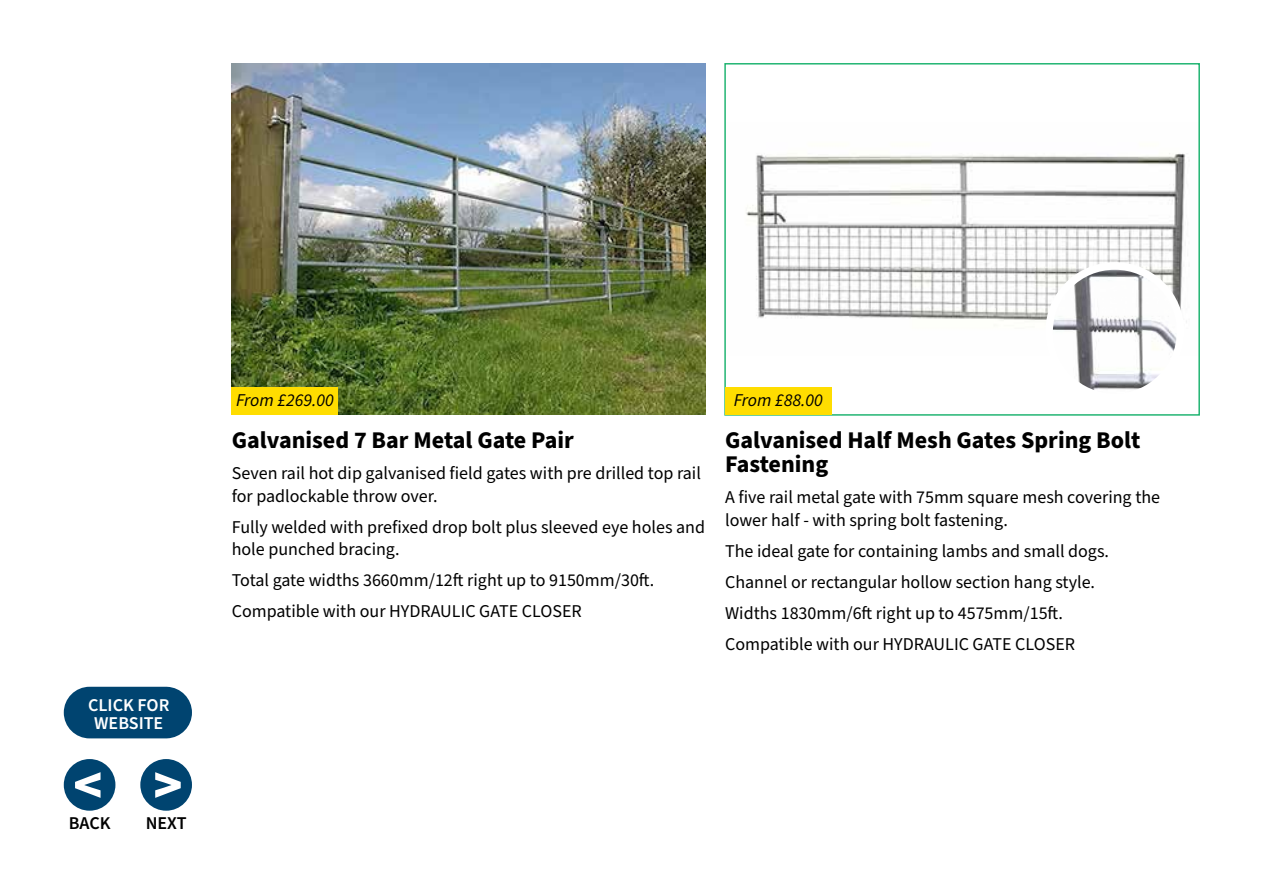
<style>
.page{position:relative;width:1263px;height:893px;background:#fff}
.page>*{position:absolute;margin:0;border:0;box-sizing:border-box;transform-origin:0 0}
.t1{font:700 24px/24px "Source Sans Pro";color:#000}
.t2{font:18px/31px "Source Sans Pro";color:#000}
.t3{font:italic 18px "Source Sans Pro";color:#000}
.t4{font:600 18px/18px "Source Sans Pro";color:#fff;text-align:center}
.t5{font:600 18px "Source Sans Pro";color:#000}
</style>
<div class="page">
<img style="left:232px;top:64px;width:474px;height:351px">
<img style="left:746px;top:153px;width:441px;height:169px">
<div style="left:724px;top:63px;width:476px;height:353px;border:2px solid #22b573"></div>
<div style="left:232px;top:387px;width:106px;height:28px;background:#fd0"></div>
<div style="left:725px;top:387px;width:106px;height:28px;background:#fd0"></div>
<img style="left:1049px;top:266px;width:131px;height:131px;border-radius:66px">
<div style="left:1045px;top:262px;width:139px;height:139px;border:8px solid #fff;border-radius:50%"></div>
<div style="left:64px;top:759px;width:51px;height:52px;background:#004470;border-radius:50%"></div>
<div style="left:140px;top:759px;width:52px;height:52px;background:#004470;border-radius:50%"></div>
<svg style="left:75px;top:772px;width:26px;height:26px"></svg>
<svg style="left:155px;top:772px;width:26px;height:26px"></svg>
<svg style="left:64px;top:687px;width:128px;height:51px;background:#15537b"></svg>
<p class="t4" style="left:88px;top:696px;width:83px">CLICK FOR<br>WEBSITE</p>
<p class="t5" style="left:69px;top:811px;width:43px">BACK</p>
<p class="t5" style="left:146px;top:811px;width:42px">NEXT</p>
<p class="t3" style="left:236px;top:388px;width:99px">From £269.00</p>
<p class="t3" style="left:734px;top:388px;width:90px">From £88.00</p>
<h1 class="t1" style="left:232px;top:429px;width:344px">Galvanised 7 Bar Metal Gate Pair</h1>
<p class="t2" style="left:232px;top:462px;width:471px;line-height:22.5px">Seven rail hot dip galvanised field gates with pre drilled top rail for padlockable throw over.</p>
<p class="t2" style="left:232px;top:516px;width:475px;line-height:22.5px">Fully welded with prefixed drop bolt plus sleeved eye holes and hole punched bracing.</p>
<p class="t2" style="left:232px;top:565px;width:424px">Total gate widths 3660mm/12ft right up to 9150mm/30ft.<br>Compatible with our HYDRAULIC GATE CLOSER</p>
<h1 class="t1" style="left:725px;top:429px;width:417px">Galvanised Half Mesh Gates Spring Bolt<br>Fastening</h1>
<p class="t2" style="left:725px;top:486px;width:437px;line-height:22.5px">A five rail metal gate with 75mm square mesh covering the lower half - with spring bolt fastening.</p>
<p class="t2" style="left:725px;top:536px;width:385px">The ideal gate for containing lambs and small dogs.<br>Channel or rectangular hollow section hang style.<br>Widths 1830mm/6ft right up to 4575mm/15ft.<br>Compatible with our HYDRAULIC GATE CLOSER</p>
</div>
